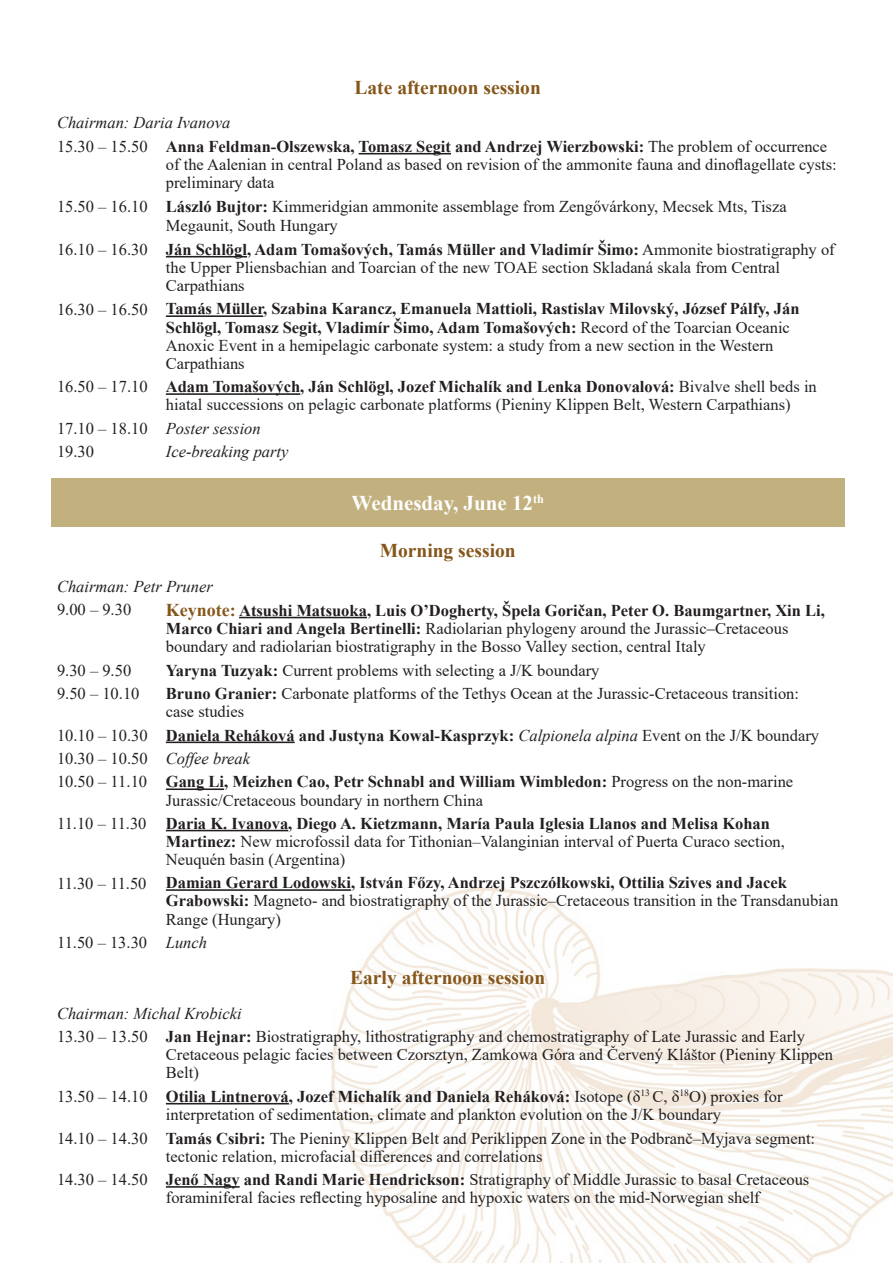
<style>
.page{position:relative;width:893px;height:1263px;background:#fff}
.page>*{position:absolute;margin:0;border:0;box-sizing:border-box;transform-origin:0 0}
.t1{font:700 21px "Times New Roman";color:#fff}
.t2{font:700 19.5px "Times New Roman";color:#85561a}
.t3{font:16.5px/18.1px "Times New Roman";color:#231f20}
.t4{font:700 16.5px/23.4px "Times New Roman";color:#231f20}
.t5{font:16.5px/18.1px "Times New Roman";color:#202427}
.t6{font:italic 16.5px "Times New Roman";color:#231f20}
.s1{font-weight:400;font-style:italic}
.s2{font-weight:400}
.s3{font-weight:700}
.s4{color:#231f20}
.s5{font-weight:700;color:#231f20}
.s6{font-style:italic}
.s7{font-weight:700;font-size:18px;color:#85561a}
</style>
<div class="page">
<img style="left:332px;top:889px;width:561px;height:374px">
<div style="left:51px;top:479px;width:793px;height:48px;background:#c2b17f"></div>
<hr style="left:359px;top:153px;width:92px;height:1px;background:#231f20">
<hr style="left:166px;top:256px;width:81px;height:1px;background:#231f20">
<hr style="left:166px;top:315px;width:97px;height:2px;background:#231f20">
<hr style="left:166px;top:393px;width:134px;height:2px;background:#231f20">
<hr style="left:239px;top:617px;width:128px;height:1px;background:#231f20">
<hr style="left:166px;top:741px;width:129px;height:2px;background:#231f20">
<hr style="left:166px;top:788px;width:58px;height:2px;background:#231f20">
<hr style="left:166px;top:830px;width:122px;height:1px;background:#231f20">
<hr style="left:166px;top:889px;width:185px;height:2px;background:#231f20">
<hr style="left:166px;top:1103px;width:123px;height:1px;background:#231f20">
<hr style="left:166px;top:1186px;width:74px;height:2px;background:#231f20">
<p class="t2" style="left:355px;top:73px;width:188px">Late afternoon session</p>
<p class="t4" style="left:57px;top:111px;width:772px"><span class="s1">Chairman: Daria Ivanova<br></span><span class="s2">15.30 – 15.50</span> Anna Feldman-Olszewska, Tomasz Segit and Andrzej Wierzbowski: <span class="s2">The problem of occurrence</span></p>
<p class="t3" style="left:166px;top:155px;width:672px">of the Aalenian in central Poland as based on revision of the ammonite fauna and dinoflagellate cysts: preliminary data</p>
<p class="t3" style="left:166px;top:196px;width:622px;line-height:19.8px;text-indent:-109px">15.50 – 16.10 <span class="s3">László Bujtor:</span> Kimmeridgian ammonite assemblage from Zengővárkony, Mecsek Mts, Tisza<br>Megaunit, South Hungary</p>
<p class="t3" style="left:166px;top:240px;width:670px;text-indent:-109px">16.10 – 16.30 <span class="s3">Ján Schlögl, Adam Tomašových, Tamás Müller and Vladimír Šimo:</span> Ammonite biostratigraphy of the Upper Pliensbachian and Toarcian of the new TOAE section Skladaná skala from Central<br>Carpathians</p>
<p class="t4" style="left:166px;top:299px;width:635px;line-height:18.1px;text-indent:-109px"><span class="s2">16.30 – 16.50</span> Tamás Müller, Szabina Karancz, Emanuela Mattioli, Rastislav Milovský, József Pálfy, Ján Schlögl, Tomasz Segit, Vladimír Šimo, Adam Tomašových: <span class="s2">Record of the Toarcian Oceanic Anoxic Event in a hemipelagic carbonate system: a study from a new section in the Western Carpathians</span></p>
<p class="t5" style="left:166px;top:377px;width:652px;text-indent:-109px"><span class="s4">16.50 – 17.10</span> <span class="s5">Adam Tomašových, Ján Schlögl, Jozef Michalík and Lenka Donovalová:</span> Bivalve shell beds in hiatal successions on pelagic carbonate platforms (Pieniny Klippen Belt, Western Carpathians)</p>
<p class="t3" style="left:57px;top:416px;width:205px;line-height:23.4px">17.10 – 18.10 <span class="s6">Poster session<br></span>19.30</p>
<p class="t6" style="left:166px;top:440px;width:124px">Ice-breaking party</p>
<p class="t1" style="left:352px;top:488px;width:194px">Wednesday, June 12<sup>th</sup></p>
<p class="t2" style="left:380px;top:536px;width:137px">Morning session</p>
<p class="t6" style="left:57px;top:575px;width:157px">Chairman: Petr Pruner</p>
<p class="t3" style="left:57px;top:600px;width:76px">9.00 – 9.30</p>
<p class="t3" style="left:166px;top:601px;width:660px"><span class="s7">Keynote:</span> <span class="s3">Atsushi Matsuoka, Luis O’Dogherty, Špela Goričan, Peter O. Baumgartner, Xin Li,<br>Marco Chiari and Angela Bertinelli:</span> Radiolarian phylogeny around the Jurassic‒Cretaceous boundary and radiolarian biostratigraphy in the Bosso Valley section, central Italy</p>
<p class="t3" style="left:57px;top:660px;width:76px">9.30 – 9.50</p>
<p class="t3" style="left:166px;top:660px;width:435px"><span class="s3">Yaryna Tuzyak:</span> Current problems with selecting a J/K boundary</p>
<p class="t3" style="left:57px;top:684px;width:84px">9.50 – 10.10</p>
<p class="t3" style="left:166px;top:684px;width:635px"><span class="s3">Bruno Granier:</span> Carbonate platforms of the Tethys Ocean at the Jurassic-Cretaceous transition: case studies</p>
<p class="t4" style="left:57px;top:723px;width:764px"><span class="s2">10.10 – 10.30</span> Daniela Reháková and Justyna Kowal-Kasprzyk: <span class="s1">Calpionela alpina</span> <span class="s2">Event on the J/K boundary<br>10.30 – 10.50</span> <span class="s1">Coffee break<br></span><span class="s2">10.50 – 11.10</span> Gang Li, Meizhen Cao, Petr Schnabl and William Wimbledon: <span class="s2">Progress on the non-marine</span></p>
<p class="t4" style="left:57px;top:788px;width:714px;text-indent:109px"><span class="s2">Jurassic/Cretaceous boundary in northern China<br>11.10 – 11.30</span> Daria K. Ivanova, Diego A. Kietzmann, María Paula Iglesia Llanos and Melisa Kohan</p>
<p class="t3" style="left:166px;top:832px;width:621px"><span class="s3">Martinez:</span> New microfossil data for Tithonian–Valanginian interval of Puerta Curaco section,<br>Neuquén basin (Argentina)</p>
<p class="t3" style="left:166px;top:873px;width:674px;text-indent:-109px">11.30 – 11.50 <span class="s3">Damian Gerard Lodowski, István Főzy, Andrzej Pszczółkowski, Ottilia Szives and Jacek<br>Grabowski:</span> Magneto- and biostratigraphy of the Jurassic–Cretaceous transition in the Transdanubian<br>Range (Hungary)</p>
<p class="t3" style="left:57px;top:933px;width:152px">11.50 – 13.30 <span class="s6">Lunch</span></p>
<p class="t2" style="left:350px;top:964px;width:196px">Early afternoon session</p>
<p class="t3" style="left:57px;top:1001px;width:749px;line-height:23.4px"><span class="s6">Chairman: Michal Krobicki<br></span>13.30 – 13.50 <span class="s3">Jan Hejnar:</span> Biostratigraphy, lithostratigraphy and chemostratigraphy of Late Jurassic and Early</p>
<p class="t3" style="left:166px;top:1045px;width:669px">Cretaceous pelagic facies between Czorsztyn, Zamkowa Góra and Červený Kláštor (Pieniny Klippen<br>Belt)</p>
<p class="t3" style="left:166px;top:1087px;width:618px;text-indent:-109px">13.50 – 14.10 <span class="s3">Otilia Lintnerová, Jozef Michalík and Daniela Reháková:</span> Isotope (δ<sup>13</sup> C, δ<sup>18</sup>O) proxies for interpretation of sedimentation, climate and plankton evolution on the J/K boundary</p>
<p class="t3" style="left:166px;top:1128px;width:651px;text-indent:-109px">14.10 – 14.30 <span class="s3">Tamás Csibri:</span> The Pieniny Klippen Belt and Periklippen Zone in the Podbranč–Myjava segment: tectonic relation, microfacial differences and correlations</p>
<p class="t3" style="left:166px;top:1170px;width:645px;text-indent:-109px">14.30 – 14.50 <span class="s3">Jenő Nagy and Randi Marie Hendrickson:</span> Stratigraphy of Middle Jurassic to basal Cretaceous foraminiferal facies reflecting hyposaline and hypoxic waters on the mid-Norwegian shelf</p>
</div>
